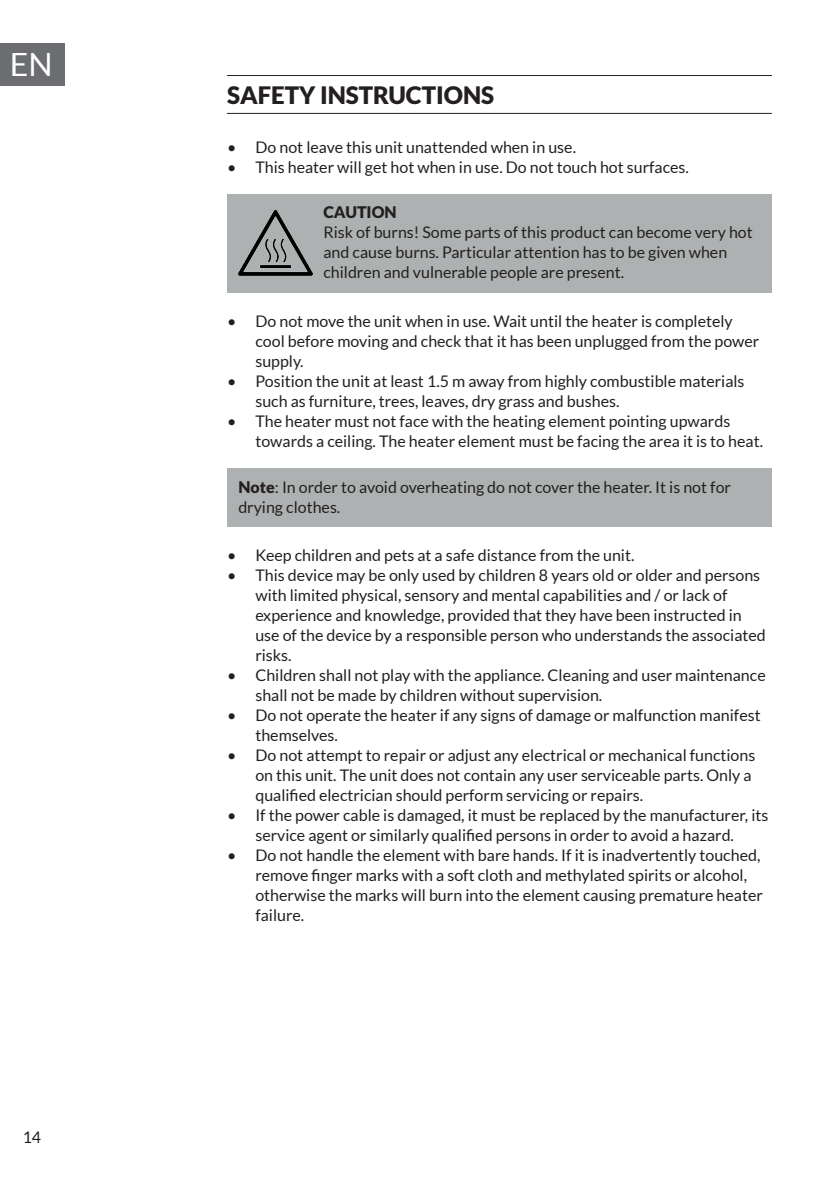
<style>
.page{position:relative;width:840px;height:1191px;background:#fff}
.page>*{position:absolute;margin:0;border:0;box-sizing:border-box;transform-origin:0 0}
.t1{font:32px "Lato";color:#fff}
.Super_Headline{font:900 24px "Lato";color:#231f20}
.Base_Text_HINWEIS_gr{font:16px/20px "Lato";color:#231f20}
.s1{font-weight:900}
</style>
<div class="page">
<div style="left:0;top:43px;width:65px;height:42px;background:#6c6d70"></div>
<hr style="left:227px;top:75px;width:544px;height:1px;background:#231f20">
<hr style="left:227px;top:113px;width:544px;height:1px;background:#231f20">
<div style="left:227px;top:194px;width:544px;height:99px;background:#aeb1b1"></div>
<div style="left:227px;top:468px;width:544px;height:59px;background:#aeb1b1"></div>
<img style="left:238px;top:210px;width:74px;height:65px">
<h1 class="t1" style="left:10px;top:47px;width:44px">EN</h1>
<p class="Base_Text_HINWEIS_gr" style="left:23px;top:1127px;width:20px">14</p>
<p class="Super_Headline" style="left:227px;top:82px;width:268px">SAFETY INSTRUCTIONS</p>
<p class="Base_Text_HINWEIS_gr" style="left:227px;top:137px;width:350px">• Do not leave this unit unattended when in use.</p>
<p class="Base_Text_HINWEIS_gr" style="left:227px;top:157px;width:463px">• This heater will get hot when in use. Do not touch hot surfaces.</p>
<p class="Base_Text_HINWEIS_gr" style="left:323px;top:202px;width:430px"><span class="s1">CAUTION<br></span>Risk of burns! Some parts of this product can become very hot and cause burns. Particular attention has to be given when children and vulnerable people are present.</p>
<p class="Base_Text_HINWEIS_gr" style="left:255px;top:311px;width:505px;text-indent:-28px">• Do not move the unit when in use. Wait until the heater is completely cool before moving and check that it has been unplugged from the power supply.</p>
<p class="Base_Text_HINWEIS_gr" style="left:255px;top:371px;width:490px;text-indent:-28px">• Position the unit at least 1.5 m away from highly combustible materials such as furniture, trees, leaves, dry grass and bushes.</p>
<p class="Base_Text_HINWEIS_gr" style="left:255px;top:411px;width:509px;text-indent:-28px">• The heater must not face with the heating element pointing upwards towards a ceiling. The heater element must be facing the area it is to heat.</p>
<p class="Base_Text_HINWEIS_gr" style="left:238px;top:476px;width:494px"><span class="s1">Note</span>: In order to avoid overheating do not cover the heater. It is not for drying clothes.</p>
<p class="Base_Text_HINWEIS_gr" style="left:227px;top:545px;width:408px">• Keep children and pets at a safe distance from the unit.</p>
<p class="Base_Text_HINWEIS_gr" style="left:255px;top:565px;width:511px;text-indent:-28px">• This device may be only used by children 8 years old or older and persons with limited physical, sensory and mental capabilities and / or lack of experience and knowledge, provided that they have been instructed in use of the device by a responsible person who understands the associated risks.</p>
<p class="Base_Text_HINWEIS_gr" style="left:255px;top:665px;width:511px;text-indent:-28px">• Children shall not play with the appliance. Cleaning and user maintenance shall not be made by children without supervision.</p>
<p class="Base_Text_HINWEIS_gr" style="left:255px;top:705px;width:506px;text-indent:-28px">• Do not operate the heater if any signs of damage or malfunction manifest themselves.</p>
<p class="Base_Text_HINWEIS_gr" style="left:255px;top:745px;width:501px;text-indent:-28px">• Do not attempt to repair or adjust any electrical or mechanical functions on this unit. The unit does not contain any user serviceable parts. Only a qualified electrician should perform servicing or repairs.</p>
<p class="Base_Text_HINWEIS_gr" style="left:227px;top:805px;width:542px;text-align:center">• If the power cable is damaged, it must be replaced by the manufacturer, its service agent or similarly qualified persons in order to avoid a hazard.</p>
<p class="Base_Text_HINWEIS_gr" style="left:255px;top:845px;width:508px;text-indent:-28px">• Do not handle the element with bare hands. If it is inadvertently touched, remove finger marks with a soft cloth and methylated spirits or alcohol, otherwise the marks will burn into the element causing premature heater failure.</p>
</div>
